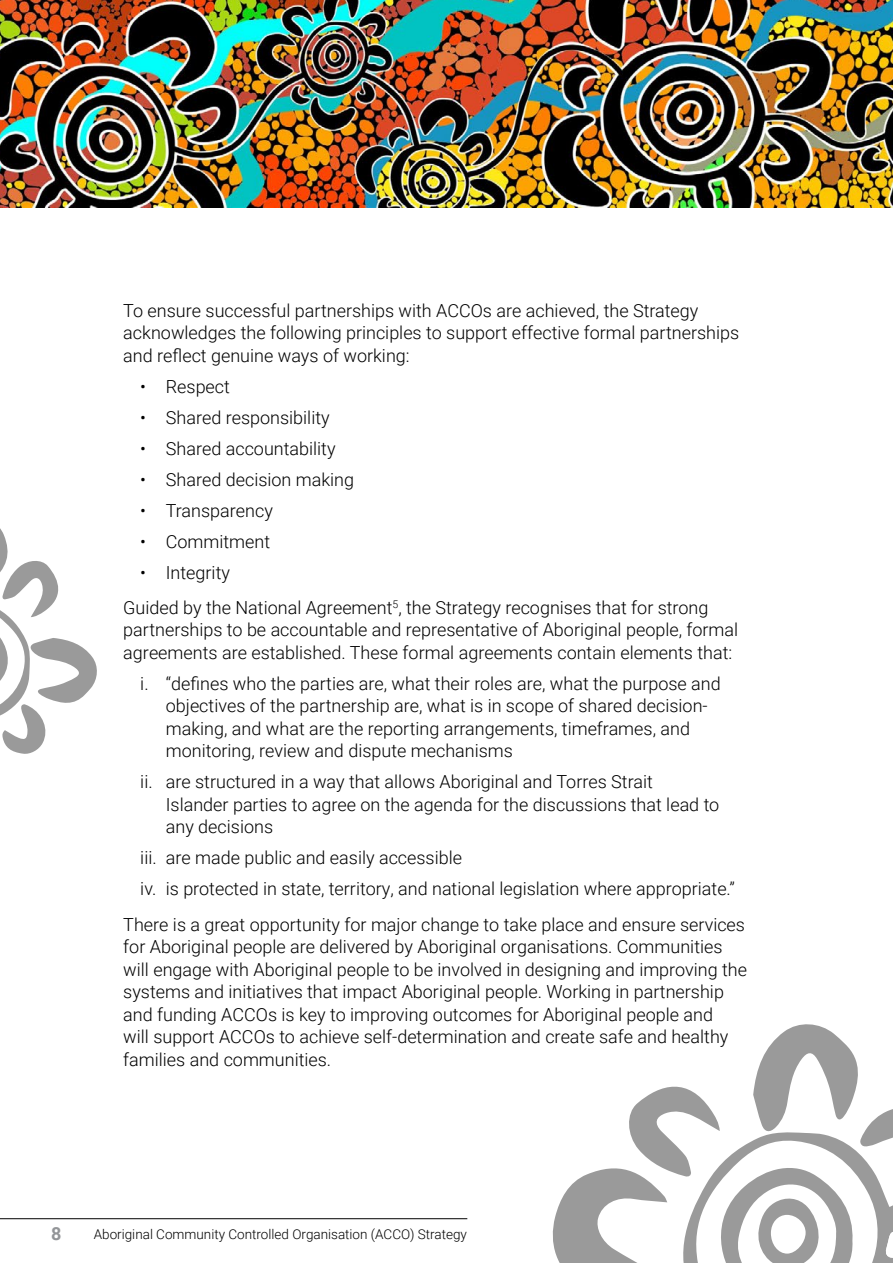
<style>
.page{position:relative;width:893px;height:1263px;background:#fff}
.page>*{position:absolute;margin:0;border:0;box-sizing:border-box;transform-origin:0 0}
.t1{font:300 18px/22.5px "Roboto";color:#000}
.t2{font:700 18px "Roboto";color:#939598}
.t3{font:300 13.5px "Roboto";color:#000}
</style>
<div class="page">
<img style="left:0;top:0;width:893px;height:207px">
<svg style="left:552px;top:1024px;width:341px;height:239px"></svg>
<svg style="left:0;top:528px;width:97px;height:226px"></svg>
<hr style="left:0;top:1218px;width:467px;height:1px;background:#000">
<p class="t1" style="left:123px;top:298px;width:617px">To ensure successful partnerships with ACCOs are achieved, the Strategy acknowledges the following principles to support effective formal partnerships and reflect genuine ways of working:</p>
<p class="t1" style="left:140px;top:374px;width:91px">• Respect</p>
<p class="t1" style="left:140px;top:405px;width:191px">• Shared responsibility</p>
<p class="t1" style="left:140px;top:436px;width:197px">• Shared accountability</p>
<p class="t1" style="left:140px;top:467px;width:215px">• Shared decision making</p>
<p class="t1" style="left:140px;top:498px;width:134px">• Transparency</p>
<p class="t1" style="left:140px;top:529px;width:131px">• Commitment</p>
<p class="t1" style="left:123px;top:554px;width:587px;line-height:35.2px;text-indent:17px">• Integrity<br>Guided by the National Agreement<sup>5</sup>, the Strategy recognises that for strong</p>
<p class="t1" style="left:123px;top:618px;width:616px">partnerships to be accountable and representative of Aboriginal people, formal agreements are established. These formal agreements contain elements that:</p>
<p class="t1" style="left:166px;top:671px;width:556px;text-indent:-26px">i. “defines who the parties are, what their roles are, what the purpose and objectives of the partnership are, what is in scope of shared decision&shy;making, and what are the reporting arrangements, timeframes, and monitoring, review and dispute mechanisms</p>
<p class="t1" style="left:166px;top:770px;width:555px;text-indent:-26px">ii. are structured in a way that allows Aboriginal and Torres Strait<br>Islander parties to agree on the agenda for the discussions that lead to any decisions</p>
<p class="t1" style="left:140px;top:842px;width:596px;line-height:31px">iii. are made public and easily accessible<br>iv. is protected in state, territory, and national legislation where appropriate.”</p>
<p class="t1" style="left:123px;top:912px;width:625px">There is a great opportunity for major change to take place and ensure services for Aboriginal people are delivered by Aboriginal organisations. Communities will engage with Aboriginal people to be involved in designing and improving the systems and initiatives that impact Aboriginal people. Working in partnership and funding ACCOs is key to improving outcomes for Aboriginal people and<br>will support ACCOs to achieve self-determination and create safe and healthy families and communities.</p>
<p class="t2" style="left:51px;top:1221px;width:12px">8</p>
<p class="t3" style="left:94px;top:1224px;width:375px">Aboriginal Community Controlled Organisation (ACCO) Strategy</p>
</div>
